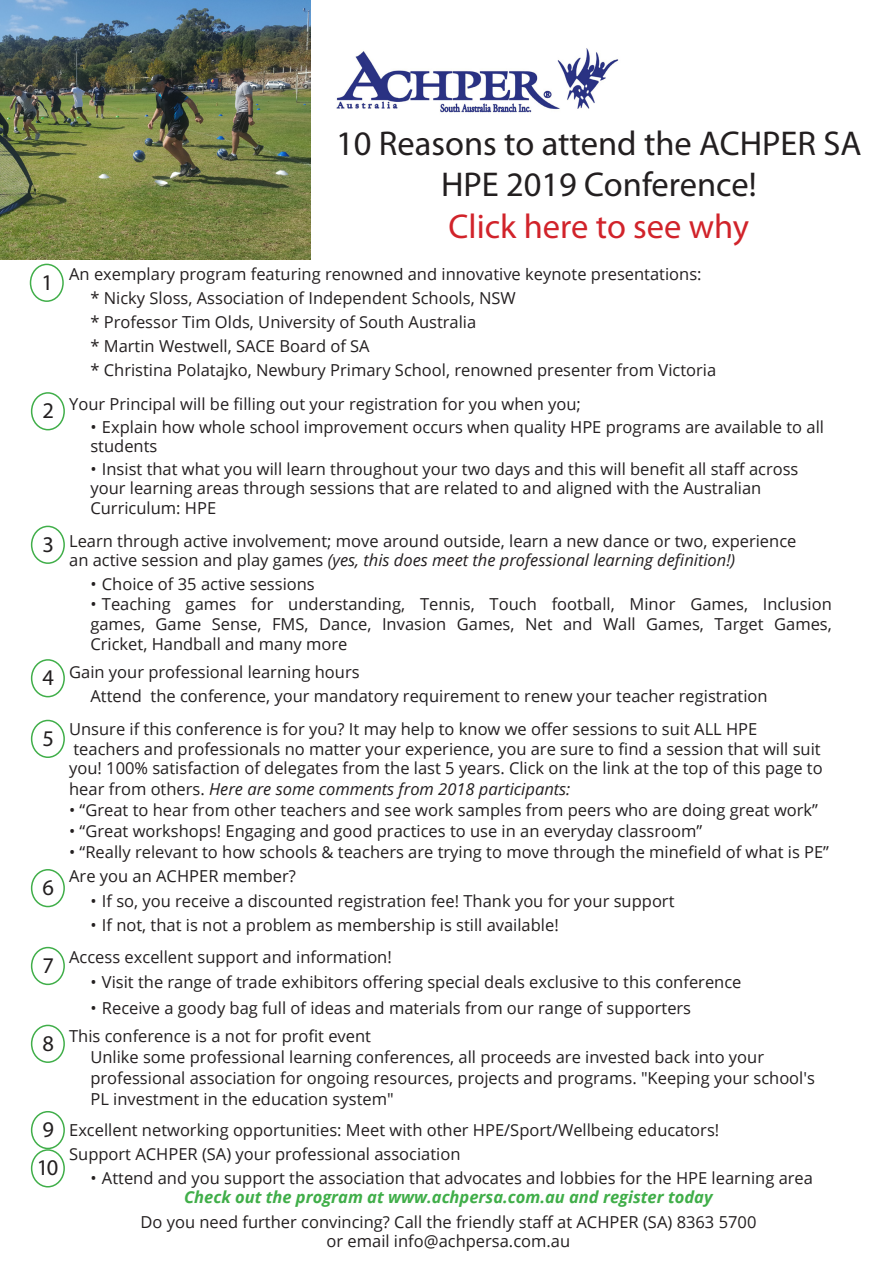
<style>
.page{position:relative;width:893px;height:1263px;background:#fff}
.page>*{position:absolute;margin:0;border:0;box-sizing:border-box;transform-origin:0 0}
.t1{font:34.5px/41.4px "Myriad Pro";color:#231f20;text-align:center}
.t2{font:22.5px "Myriad Pro";color:#231f20}
.t3{font:16.5px/19.8px "Open Sans";color:#231f20}
.t4{font:italic 700 16.5px "Open Sans";color:#40ae49}
.s1{font-style:inherit}
.s2{color:#d1232a}
.s3{font-style:italic}
</style>
<div class="page">
<img style="left:336px;top:48px;width:283px;height:65px">
<div style="left:30px;top:264px;width:34px;height:38px;border:2px solid #40ae49;border-radius:50%"></div>
<div style="left:31px;top:392px;width:34px;height:38px;border:2px solid #40ae49;border-radius:50%"></div>
<div style="left:31px;top:526px;width:34px;height:38px;border:2px solid #40ae49;border-radius:50%"></div>
<div style="left:31px;top:659px;width:34px;height:38px;border:2px solid #40ae49;border-radius:50%"></div>
<div style="left:31px;top:1025px;width:34px;height:38px;border:2px solid #40ae49;border-radius:50%"></div>
<div style="left:31px;top:1149px;width:34px;height:38px;border:2px solid #40ae49;border-radius:50%"></div>
<div style="left:31px;top:869px;width:34px;height:38px;border:2px solid #40ae49;border-radius:50%"></div>
<div style="left:31px;top:947px;width:34px;height:38px;border:2px solid #40ae49;border-radius:50%"></div>
<div style="left:31px;top:1111px;width:34px;height:38px;border:2px solid #40ae49;border-radius:50%"></div>
<div style="left:31px;top:720px;width:34px;height:38px;border:2px solid #40ae49;border-radius:50%"></div>
<img style="left:0;top:0;width:310px;height:260px">
<p class="t2" style="left:41px;top:268px;width:13px">1</p>
<p class="t2" style="left:43px;top:397px;width:13px">2</p>
<p class="t2" style="left:43px;top:530px;width:13px">3</p>
<p class="t2" style="left:43px;top:664px;width:13px">4</p>
<p class="t2" style="left:43px;top:724px;width:13px">5</p>
<p class="t2" style="left:43px;top:873px;width:13px">6</p>
<p class="t2" style="left:43px;top:951px;width:13px">7</p>
<p class="t2" style="left:43px;top:1029px;width:13px">8</p>
<p class="t2" style="left:43px;top:1115px;width:13px">9</p>
<p class="t2" style="left:37px;top:1154px;width:23px">10</p>
<p class="t1" style="left:336px;top:122px;width:527px"><span class="s1">10</span> Reasons to attend the ACHPER SA<br>HPE 2019 Conference!<br><span class="s2">Click here to see why</span></p>
<p class="t3" style="left:69px;top:263px;width:634px">An exemplary program featuring renowned and innovative keynote presentations:</p>
<p class="t3" style="left:90px;top:287px;width:427px">* Nicky Sloss, Association of Independent Schools, NSW</p>
<p class="t3" style="left:90px;top:311px;width:387px">* Professor Tim Olds, University of South Australia</p>
<p class="t3" style="left:90px;top:335px;width:281px">* Martin Westwell, SACE Board of SA</p>
<p class="t3" style="left:90px;top:359px;width:627px">* Christina Polatajko, Newbury Primary School, renowned presenter from Victoria</p>
<p class="t3" style="left:69px;top:394px;width:513px">Your Principal will be filling out your registration for you when you;</p>
<p class="t3" style="left:90px;top:417px;width:735px;line-height:18.9px">• Explain how whole school improvement occurs when quality HPE programs are available to all students</p>
<p class="t3" style="left:90px;top:459px;width:709px;line-height:19.4px">• Insist that what you will learn throughout your two days and this will benefit all staff across your learning areas through sessions that are related to and aligned with the Australian<br>Curriculum: HPE</p>
<p class="t3" style="left:69px;top:530px;width:729px">Learn through active involvement; move around outside, learn a new dance or two, experience an active session and play games <span class="s3">(yes, this does meet the professional learning definition!)</span></p>
<p class="t3" style="left:90px;top:574px;width:226px">• Choice of 35 active sessions</p>
<p class="t3" style="left:90px;top:594px;width:743px;text-align:justify">• Teaching games for understanding, Tennis, Touch football, Minor Games, Inclusion games, Game Sense, FMS, Dance, Invasion Games, Net and Wall Games, Target Games, Cricket, Handball and many more</p>
<p class="t3" style="left:69px;top:662px;width:292px">Gain your professional learning hours</p>
<p class="t3" style="left:90px;top:686px;width:679px">Attend the conference, your mandatory requirement to renew your teacher registration</p>
<p class="t3" style="left:69px;top:718px;width:690px">Unsure if this conference is for you? It may help to know we offer sessions to suit ALL HPE</p>
<p class="t3" style="left:69px;top:738px;width:755px;line-height:20.4px">teachers and professionals no matter your experience, you are sure to find a session that will suit you! 100% satisfaction of delegates from the last 5 years. Click on the link at the top of this page to hear from others. <span class="s3">Here are some comments from 2018 participants:</span></p>
<p class="t3" style="left:69px;top:800px;width:750px">• “Great to hear from other teachers and see work samples from peers who are doing great work”</p>
<p class="t3" style="left:69px;top:821px;width:635px">• “Great workshops! Engaging and good practices to use in an everyday classroom”</p>
<p class="t3" style="left:69px;top:842px;width:761px">• “Really relevant to how schools &amp; teachers are trying to move through the minefield of what is PE”</p>
<p class="t3" style="left:69px;top:866px;width:228px">Are you an ACHPER member?</p>
<p class="t3" style="left:90px;top:890px;width:586px">• If so, you receive a discounted registration fee! Thank you for your support</p>
<p class="t3" style="left:90px;top:914px;width:470px">• If not, that is not a problem as membership is still available!</p>
<p class="t3" style="left:69px;top:947px;width:324px">Access excellent support and information!</p>
<p class="t3" style="left:90px;top:972px;width:653px">• Visit the range of trade exhibitors offering special deals exclusive to this conference</p>
<p class="t3" style="left:90px;top:997px;width:602px">• Receive a goody bag full of ideas and materials from our range of supporters</p>
<p class="t3" style="left:69px;top:1025px;width:303px">This conference is a not for profit event</p>
<p class="t3" style="left:90px;top:1046px;width:726px;line-height:21px">Unlike some professional learning conferences, all proceeds are invested back into your professional association for ongoing resources, projects and programs. "Keeping your school's<br>PL investment in the education system"</p>
<p class="t3" style="left:69px;top:1119px;width:652px">Excellent networking opportunities: Meet with other HPE/Sport/Wellbeing educators!</p>
<p class="t3" style="left:69px;top:1143px;width:393px">Support ACHPER (SA) your professional association</p>
<p class="t3" style="left:90px;top:1167px;width:724px">• Attend and you support the association that advocates and lobbies for the HPE learning area</p>
<p class="t4" style="left:184px;top:1186px;width:530px">Check out the program at www.achpersa.com.au and register today</p>
<p class="t3" style="left:140px;top:1211px;width:617px;text-align:center">Do you need further convincing? Call the friendly staff at ACHPER (SA) 8363 5700 or email info@achpersa.com.au</p>
</div>
